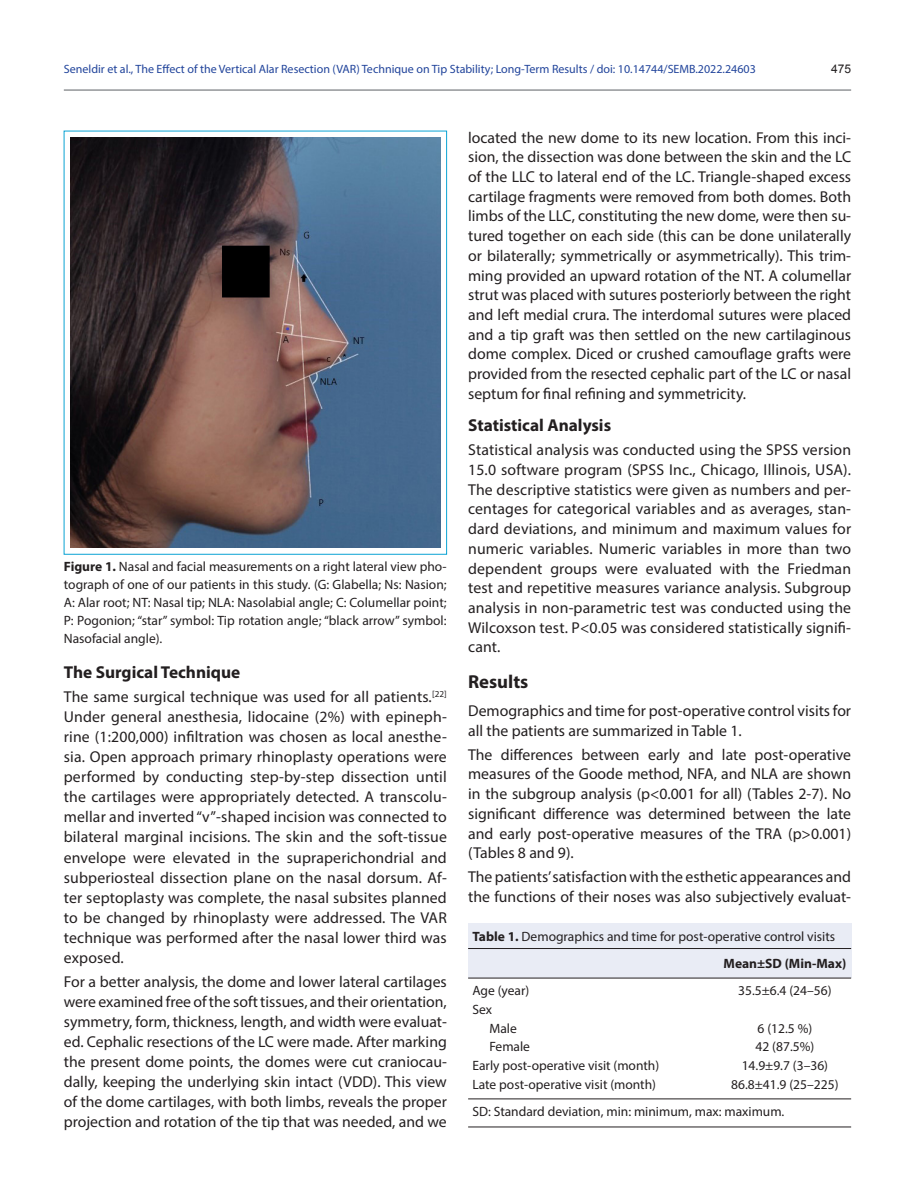
<style>
.page{position:relative;width:915px;height:1191px;background:#fff}
.page>*{position:absolute;margin:0;border:0;box-sizing:border-box;transform-origin:0 0}
.altbaslik{font:700 18.75px "Myriad Pro";color:#231f20}
.ikinci_altbaslik{font:700 17.25px "Myriad Pro";color:#231f20}
.ana_metin_bosluksuz{font:15.75px/19.6px "Myriad Pro";color:#231f20;text-align:justify}
.ana_metin_bosluksuz-2{font:13.5px/18px "Myriad Pro";color:#231f20;text-align:justify}
.tablo_satiri{font:13.5px "Myriad Pro";color:#231f20}
.tablo_satiri-2{font:700 13.5px "Myriad Pro";color:#231f20}
.t1{font:12px "Myriad Pro";color:#21449b}
.t2{font:12px "Arial";color:#231f20}
.s1{font-weight:700}
</style>
<div class="page">
<hr style="left:64px;top:89px;width:786px;height:2px;background:#939598">
<div style="left:468px;top:923px;width:382px;height:55px;background:#e9ecf5"></div>
<hr style="left:468px;top:948px;width:382px;height:1px;background:#231f20">
<hr style="left:468px;top:1098px;width:382px;height:1px;background:#231f20">
<hr style="left:468px;top:1126px;width:382px;height:1px;background:#231f20">
<hr style="left:468px;top:977px;width:382px;height:1px;background:#231f20">
<img style="left:70px;top:138px;width:370px;height:409px">
<p class="t1" style="left:64px;top:61px;width:693px">Seneldir et al., The Effect of the Vertical Alar Resection (VAR) Technique on Tip Stability; Long-Term Results / doi: 10.14744/SEMB.2022.24603</p>
<p class="t2" style="left:830px;top:60px;width:22px">475</p>
<p class="ana_metin_bosluksuz-2" style="left:64px;top:557px;width:384px"><span class="s1">Figure 1.</span> Nasal and facial measurements on a right lateral view pho&shy;tograph of one of our patients in this study. (G: Glabella; Ns: Nasion; A: Alar root; NT: Nasal tip; NLA: Nasolabial angle; C: Columellar point; P: Pogonion; “star” symbol: Tip rotation angle; “black arrow” symbol:<br>Nasofacial angle).</p>
<p class="ikinci_altbaslik" style="left:64px;top:661px;width:178px">The Surgical Technique</p>
<p class="ana_metin_bosluksuz" style="left:64px;top:686px;width:384px;line-height:20.1px">The same surgical technique was used for all patients.<sup>[22] </sup>Under general anesthesia, lidocaine (2%) with epineph&shy;rine (1:200,000) infiltration was chosen as local anesthe&shy;sia. Open approach primary rhinoplasty operations were performed by conducting step-by-step dissection until the cartilages were appropriately detected. A transcolu&shy;mellar and inverted “v”-shaped incision was connected to bilateral marginal incisions. The skin and the soft-tissue envelope were elevated in the supraperichondrial and subperiosteal dissection plane on the nasal dorsum. Af&shy;ter septoplasty was complete, the nasal subsites planned to be changed by rhinoplasty were addressed. The VAR technique was performed after the nasal lower third was exposed.</p>
<p class="ana_metin_bosluksuz" style="left:64px;top:971px;width:384px">For a better analysis, the dome and lower lateral cartilages were examined free of the soft tissues, and their orientation, symmetry, form, thickness, length, and width were evaluat&shy;ed. Cephalic resections of the LC were made. After marking the present dome points, the domes were cut craniocau&shy;dally, keeping the underlying skin intact (VDD). This view of the dome cartilages, with both limbs, reveals the proper projection and rotation of the tip that was needed, and we</p>
<p class="ana_metin_bosluksuz" style="left:468px;top:127px;width:384px">located the new dome to its new location. From this inci&shy;sion, the dissection was done between the skin and the LC of the LLC to lateral end of the LC. Triangle-shaped excess cartilage fragments were removed from both domes. Both limbs of the LLC, constituting the new dome, were then su&shy;tured together on each side (this can be done unilaterally or bilaterally; symmetrically or asymmetrically). This trim&shy;ming provided an upward rotation of the NT. A columellar strut was placed with sutures posteriorly between the right and left medial crura. The interdomal sutures were placed and a tip graft was then settled on the new cartilaginous dome complex. Diced or crushed camouflage grafts were provided from the resected cephalic part of the LC or nasal septum for final refining and symmetricity.</p>
<p class="ikinci_altbaslik" style="left:468px;top:414px;width:144px">Statistical Analysis</p>
<p class="ana_metin_bosluksuz" style="left:468px;top:440px;width:384px">Statistical analysis was conducted using the SPSS version 15.0 software program (SPSS Inc., Chicago, Illinois, USA).<br>The descriptive statistics were given as numbers and per&shy;centages for categorical variables and as averages, stan&shy;dard deviations, and minimum and maximum values for numeric variables. Numeric variables in more than two dependent groups were evaluated with the Friedman test and repetitive measures variance analysis. Subgroup analysis in non-parametric test was conducted using the Wilcoxson test. P&lt;0.05 was considered statistically signifi&shy;cant.</p>
<p class="altbaslik" style="left:468px;top:669px;width:62px">Results</p>
<p class="ana_metin_bosluksuz" style="left:468px;top:700px;width:384px">Demographics and time for post-operative control visits for all the patients are summarized in Table 1.</p>
<p class="ana_metin_bosluksuz" style="left:468px;top:744px;width:384px">The differences between early and late post-operative measures of the Goode method, NFA, and NLA are shown in the subgroup analysis (p&lt;0.001 for all) (Tables 2-7). No significant difference was determined between the late and early post-operative measures of the TRA (p&gt;0.001) (Tables 8 and 9).</p>
<p class="ana_metin_bosluksuz" style="left:468px;top:867px;width:384px">The patients’ satisfaction with the esthetic appearances and the functions of their noses was also subjectively evaluat-</p>
<p class="tablo_satiri" style="left:472px;top:928px;width:364px"><span class="s1">Table 1.</span> Demographics and time for post-operative control visits</p>
<p class="tablo_satiri-2" style="left:723px;top:954px;width:124px">Mean±SD (Min-Max)</p>
<p class="tablo_satiri" style="left:472px;top:982px;width:58px">Age (year)</p>
<p class="tablo_satiri" style="left:738px;top:982px;width:95px">35.5±6.4 (24–56)</p>
<p class="tablo_satiri" style="left:472px;top:1001px;width:21px">Sex</p>
<p class="tablo_satiri" style="left:489px;top:1019px;width:29px">Male</p>
<p class="tablo_satiri" style="left:757px;top:1019px;width:56px">6 (12.5 %)</p>
<p class="tablo_satiri" style="left:489px;top:1038px;width:42px">Female</p>
<p class="tablo_satiri" style="left:755px;top:1038px;width:60px">42 (87.5%)</p>
<p class="tablo_satiri" style="left:472px;top:1057px;width:188px">Early post-operative visit (month)</p>
<p class="tablo_satiri" style="left:741px;top:1057px;width:88px">14.9±9.7 (3–36)</p>
<p class="tablo_satiri" style="left:472px;top:1075px;width:185px">Late post-operative visit (month)</p>
<p class="tablo_satiri" style="left:731px;top:1075px;width:109px">86.8±41.9 (25–225)</p>
<p class="tablo_satiri" style="left:472px;top:1103px;width:313px">SD: Standard deviation, min: minimum, max: maximum.</p>
</div>
